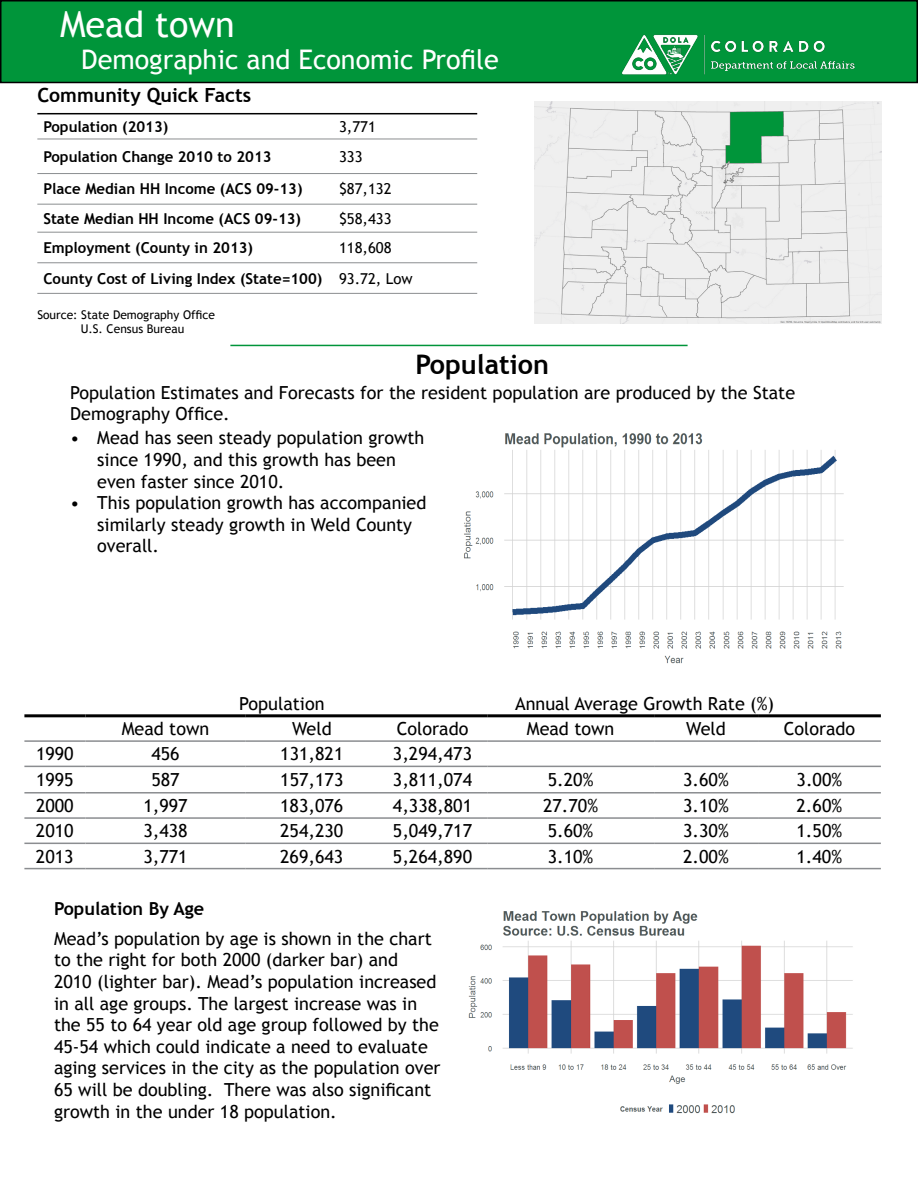
<style>
.page{position:relative;width:918px;height:1188px;background:#fff}
.page>*{position:absolute;margin:0;border:0;box-sizing:border-box;transform-origin:0 0}
.t1{font:36px "Trebuchet MS";color:#fff}
.t2{font:27px "Trebuchet MS";color:#fff}
.t3{font:700 27px "Trebuchet MS";color:#000}
.t4{font:700 19.5px "Trebuchet MS";color:#000}
.t5{font:18px/21.6px "Trebuchet MS";color:#000}
.t6{font:700 18px "Trebuchet MS";color:#000}
.t7{font:700 15px/30.6px "Trebuchet MS";color:#000}
.t8{font:15px "Trebuchet MS";color:#000}
.t9{font:12px/14.4px "Trebuchet MS";color:#000}
.s1{font-weight:400}
</style>
<div class="page">
<div style="left:1px;top:1px;width:916px;height:81px;background:#00953a"></div>
<div style="left:0;top:0;width:918px;height:83px;border:2px solid #000"></div>
<img style="left:622px;top:34px;width:233px;height:41px">
<hr style="left:37px;top:113px;width:296px;height:1px;background:#000">
<hr style="left:333px;top:113px;width:144px;height:1px;background:#000">
<hr style="left:37px;top:139px;width:296px;height:1px;background:#8b8e90">
<hr style="left:333px;top:139px;width:144px;height:1px;background:#8b8e90">
<hr style="left:37px;top:173px;width:296px;height:1px;background:#8b8e90">
<hr style="left:37px;top:204px;width:296px;height:1px;background:#8b8e90">
<hr style="left:37px;top:232px;width:296px;height:1px;background:#8b8e90">
<hr style="left:37px;top:262px;width:296px;height:1px;background:#8b8e90">
<hr style="left:37px;top:293px;width:296px;height:1px;background:#8b8e90">
<hr style="left:333px;top:173px;width:144px;height:1px;background:#8b8e90">
<hr style="left:333px;top:204px;width:144px;height:1px;background:#8b8e90">
<hr style="left:333px;top:232px;width:144px;height:1px;background:#8b8e90">
<hr style="left:333px;top:262px;width:144px;height:1px;background:#8b8e90">
<hr style="left:333px;top:293px;width:144px;height:1px;background:#8b8e90">
<hr style="left:230px;top:345px;width:458px;height:1px;background:#00953a">
<img style="left:463px;top:433px;width:381px;height:231px">
<hr style="left:24px;top:714px;width:61px;height:3px;background:#000">
<hr style="left:85px;top:714px;width:161px;height:3px;background:#000">
<hr style="left:246px;top:714px;width:132px;height:3px;background:#000">
<hr style="left:378px;top:714px;width:109px;height:3px;background:#000">
<hr style="left:487px;top:714px;width:167px;height:3px;background:#000">
<hr style="left:654px;top:714px;width:104px;height:3px;background:#000">
<hr style="left:758px;top:714px;width:123px;height:3px;background:#000">
<hr style="left:24px;top:740px;width:61px;height:2px;background:#8b8d90">
<hr style="left:85px;top:740px;width:161px;height:2px;background:#8b8d90">
<hr style="left:246px;top:740px;width:132px;height:2px;background:#8b8d90">
<hr style="left:378px;top:740px;width:109px;height:2px;background:#8b8d90">
<hr style="left:487px;top:740px;width:167px;height:2px;background:#8b8d90">
<hr style="left:654px;top:740px;width:104px;height:2px;background:#8b8d90">
<hr style="left:758px;top:740px;width:123px;height:2px;background:#8b8d90">
<hr style="left:24px;top:766px;width:61px;height:1px;background:#8b8d90">
<hr style="left:85px;top:766px;width:161px;height:1px;background:#8b8d90">
<hr style="left:246px;top:766px;width:132px;height:1px;background:#8b8d90">
<hr style="left:378px;top:766px;width:109px;height:1px;background:#8b8d90">
<hr style="left:487px;top:766px;width:167px;height:1px;background:#8b8d90">
<hr style="left:654px;top:766px;width:104px;height:1px;background:#8b8d90">
<hr style="left:758px;top:766px;width:123px;height:1px;background:#8b8d90">
<hr style="left:24px;top:792px;width:61px;height:2px;background:#8b8d90">
<hr style="left:85px;top:792px;width:161px;height:2px;background:#8b8d90">
<hr style="left:246px;top:792px;width:132px;height:2px;background:#8b8d90">
<hr style="left:378px;top:792px;width:109px;height:2px;background:#8b8d90">
<hr style="left:487px;top:792px;width:167px;height:2px;background:#8b8d90">
<hr style="left:654px;top:792px;width:104px;height:2px;background:#8b8d90">
<hr style="left:758px;top:792px;width:123px;height:2px;background:#8b8d90">
<hr style="left:24px;top:817px;width:61px;height:2px;background:#8b8d90">
<hr style="left:85px;top:817px;width:161px;height:2px;background:#8b8d90">
<hr style="left:246px;top:817px;width:132px;height:2px;background:#8b8d90">
<hr style="left:378px;top:817px;width:109px;height:2px;background:#8b8d90">
<hr style="left:487px;top:817px;width:167px;height:2px;background:#8b8d90">
<hr style="left:654px;top:817px;width:104px;height:2px;background:#8b8d90">
<hr style="left:758px;top:817px;width:123px;height:2px;background:#8b8d90">
<hr style="left:24px;top:843px;width:61px;height:1px;background:#8b8d90">
<hr style="left:85px;top:843px;width:161px;height:1px;background:#8b8d90">
<hr style="left:246px;top:843px;width:132px;height:1px;background:#8b8d90">
<hr style="left:378px;top:843px;width:109px;height:1px;background:#8b8d90">
<hr style="left:487px;top:843px;width:167px;height:1px;background:#8b8d90">
<hr style="left:654px;top:843px;width:104px;height:1px;background:#8b8d90">
<hr style="left:758px;top:843px;width:123px;height:1px;background:#8b8d90">
<hr style="left:24px;top:868px;width:61px;height:1px;background:#8b8d90">
<hr style="left:85px;top:868px;width:161px;height:1px;background:#8b8d90">
<hr style="left:246px;top:868px;width:132px;height:1px;background:#8b8d90">
<hr style="left:378px;top:868px;width:109px;height:1px;background:#8b8d90">
<hr style="left:487px;top:868px;width:167px;height:1px;background:#8b8d90">
<hr style="left:654px;top:868px;width:104px;height:1px;background:#8b8d90">
<hr style="left:758px;top:868px;width:123px;height:1px;background:#8b8d90">
<img style="left:468px;top:911px;width:385px;height:203px">
<img style="left:534px;top:102px;width:348px;height:222px">
<h1 class="t1" style="left:60px;top:3px;width:176px">Mead town</h1>
<h2 class="t2" style="left:81px;top:44px;width:419px">Demographic and Economic Profile</h2>
<p class="t4" style="left:37px;top:83px;width:216px">Community Quick Facts</p>
<p class="t7" style="left:43px;top:111px;width:127px">Population (2013)</p>
<p class="t8" style="left:339px;top:118px;width:38px">3,771</p>
<p class="t7" style="left:43px;top:141px;width:230px">Population Change 2010 to 2013</p>
<p class="t8" style="left:339px;top:148px;width:25px">333</p>
<p class="t7" style="left:43px;top:174px;width:261px">Place Median HH Income (ACS 09-13)</p>
<p class="t8" style="left:339px;top:180px;width:54px">$87,132</p>
<p class="t7" style="left:43px;top:203px;width:259px">State Median HH Income (ACS 09-13)</p>
<p class="t8" style="left:339px;top:210px;width:54px">$58,433</p>
<p class="t7" style="left:43px;top:232px;width:211px">Employment (County in 2013)</p>
<p class="t7" style="left:43px;top:232px;width:371px;text-indent:296px"><span class="s1">118,608<br></span>County Cost of Living Index (State=100) <span class="s1">93.72, Low</span></p>
<p class="t9" style="left:81px;top:308px;width:136px;text-indent:-43px">Source: State Demography Office<br>U.S. Census Bureau</p>
<h2 class="t3" style="left:415px;top:347px;width:135px">Population</h2>
<p class="t5" style="left:70px;top:382px;width:726px">Population Estimates and Forecasts for the resident population are produced by the State<br>Demography Office.</p>
<p class="t5" style="left:97px;top:427px;width:329px;text-indent:-27px">• Mead has seen steady population growth since 1990, and this growth has been even faster since 2010.</p>
<p class="t5" style="left:97px;top:492px;width:331px;text-indent:-27px">• This population growth has accompanied similarly steady growth in Weld County overall.</p>
<p class="t5" style="left:239px;top:693px;width:87px">Population</p>
<p class="t5" style="left:515px;top:693px;width:261px">Annual Average Growth Rate (%)</p>
<p class="t5" style="left:122px;top:718px;width:89px">Mead town</p>
<p class="t5" style="left:292px;top:718px;width:41px">Weld</p>
<p class="t5" style="left:397px;top:718px;width:73px">Colorado</p>
<p class="t5" style="left:527px;top:718px;width:89px">Mead town</p>
<p class="t5" style="left:686px;top:718px;width:41px">Weld</p>
<p class="t5" style="left:784px;top:718px;width:73px">Colorado</p>
<p class="t5" style="left:36px;top:743px;width:39px">1990</p>
<p class="t5" style="left:151px;top:743px;width:30px">456</p>
<p class="t5" style="left:280px;top:743px;width:65px">131,821</p>
<p class="t5" style="left:393px;top:743px;width:81px">3,294,473</p>
<p class="t5" style="left:36px;top:769px;width:39px">1995</p>
<p class="t5" style="left:151px;top:769px;width:30px">587</p>
<p class="t5" style="left:280px;top:769px;width:65px">157,173</p>
<p class="t5" style="left:393px;top:769px;width:81px">3,811,074</p>
<p class="t5" style="left:548px;top:769px;width:47px">5.20%</p>
<p class="t5" style="left:683px;top:769px;width:47px">3.60%</p>
<p class="t5" style="left:797px;top:769px;width:47px">3.00%</p>
<p class="t5" style="left:36px;top:795px;width:39px">2000</p>
<p class="t5" style="left:143px;top:795px;width:46px">1,997</p>
<p class="t5" style="left:280px;top:795px;width:65px">183,076</p>
<p class="t5" style="left:393px;top:795px;width:81px">4,338,801</p>
<p class="t5" style="left:543px;top:795px;width:57px">27.70%</p>
<p class="t5" style="left:683px;top:795px;width:47px">3.10%</p>
<p class="t5" style="left:797px;top:795px;width:47px">2.60%</p>
<p class="t5" style="left:36px;top:820px;width:39px">2010</p>
<p class="t5" style="left:143px;top:820px;width:46px">3,438</p>
<p class="t5" style="left:280px;top:820px;width:65px">254,230</p>
<p class="t5" style="left:393px;top:820px;width:81px">5,049,717</p>
<p class="t5" style="left:548px;top:820px;width:47px">5.60%</p>
<p class="t5" style="left:683px;top:820px;width:47px">3.30%</p>
<p class="t5" style="left:797px;top:820px;width:47px">1.50%</p>
<p class="t5" style="left:36px;top:846px;width:39px">2013</p>
<p class="t5" style="left:143px;top:846px;width:46px">3,771</p>
<p class="t5" style="left:280px;top:846px;width:65px">269,643</p>
<p class="t5" style="left:393px;top:846px;width:81px">5,264,890</p>
<p class="t5" style="left:548px;top:846px;width:47px">3.10%</p>
<p class="t5" style="left:683px;top:846px;width:47px">2.00%</p>
<p class="t5" style="left:797px;top:846px;width:47px">1.40%</p>
<p class="t6" style="left:54px;top:897px;width:152px">Population By Age</p>
<p class="t5" style="left:54px;top:928px;width:388px">Mead’s population by age is shown in the chart to the right for both 2000 (darker bar) and<br>2010 (lighter bar). Mead’s population increased in all age groups. The largest increase was in the 55 to 64 year old age group followed by the 45-54 which could indicate a need to evaluate aging services in the city as the population over 65 will be doubling. There was also significant growth in the under 18 population.</p>
</div>
